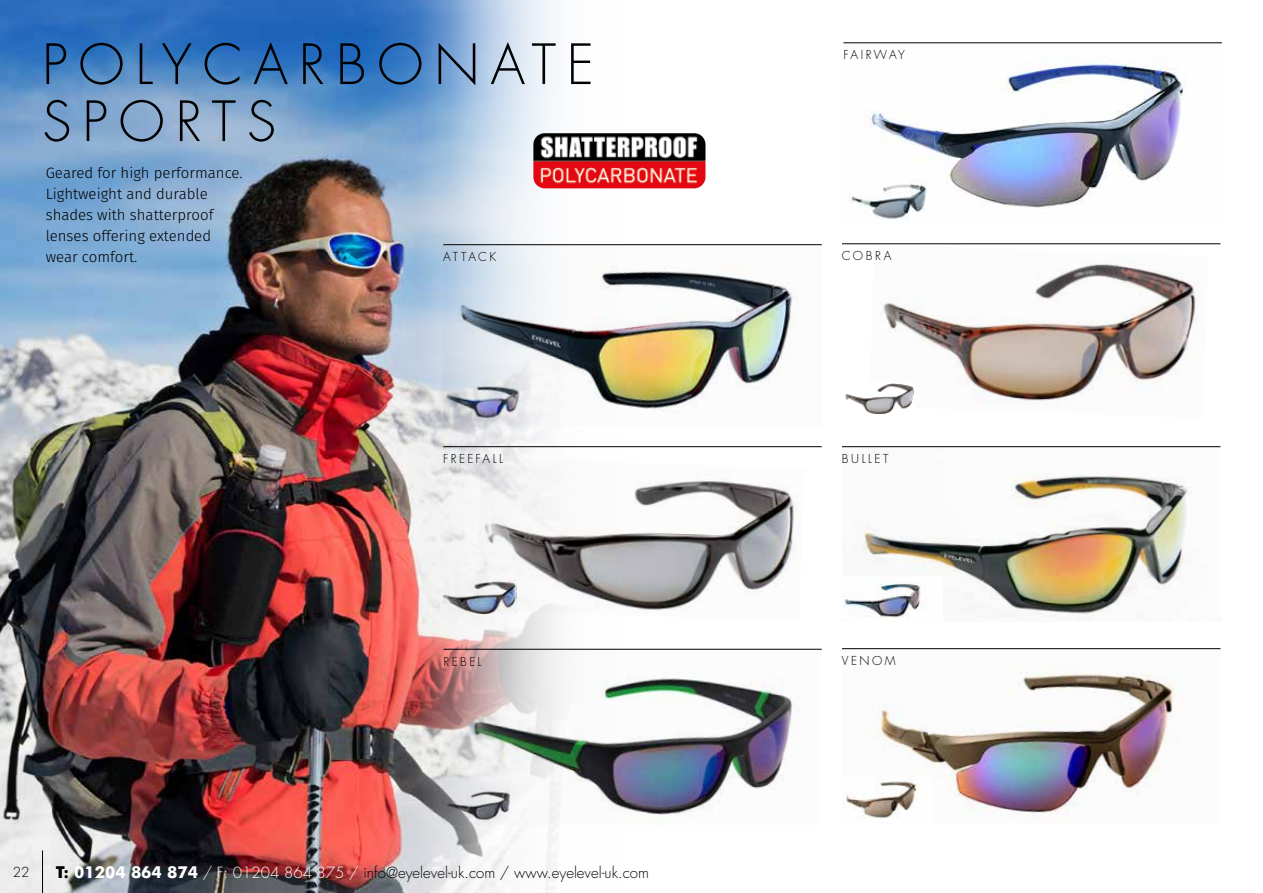
<style>
.page{position:relative;width:1263px;height:893px;background:#fff}
.page>*{position:absolute;margin:0;border:0;box-sizing:border-box;transform-origin:0 0}
.t1{font:300 54px/57px "Futura";letter-spacing:.2em;color:#000}
.t2{font:300 15px/21px "Fira Sans";color:#000}
.t3{font:300 15px "Futura";color:#000}
.t4{font:300 13.5px "Futura";color:#000}
.t5{font:300 12px "Futura";letter-spacing:.2em;color:#000}
.t6{font:300 12px "Futura";letter-spacing:.175em;color:#000}
.s1{font-family:"Futura BT";font-weight:700;font-size:16.5px}
.s2{font-family:"Futura BT";font-weight:700;font-size:16.5px;color:#fff}
.s3{color:#fff}
</style>
<div class="page">
<img style="left:0;top:0;width:339px;height:893px">
<img style="left:339px;top:0;width:300px;height:893px">
<svg style="left:405px;top:0;width:36px;height:893px;background:#b5b6c6"></svg>
<svg style="left:441px;top:0;width:182px;height:893px"></svg>
<img style="left:533px;top:133px;width:172px;height:55px">
<img style="left:842px;top:447px;width:378px;height:172px">
<hr style="left:842px;top:446px;width:378px;height:1px;background:#000">
<img style="left:883px;top:263px;width:317px;height:141px">
<img style="left:845px;top:383px;width:69px;height:31px">
<hr style="left:842px;top:244px;width:378px;height:1px;background:#000">
<img style="left:476px;top:458px;width:323px;height:163px">
<hr style="left:443px;top:446px;width:379px;height:1px;background:#000">
<img style="left:443px;top:580px;width:74px;height:35px">
<hr style="left:443px;top:649px;width:379px;height:1px;background:#000">
<img style="left:442px;top:649px;width:378px;height:175px">
<img style="left:442px;top:787px;width:72px;height:37px">
<img style="left:842px;top:576px;width:100px;height:43px">
<img style="left:842px;top:649px;width:378px;height:167px">
<hr style="left:842px;top:648px;width:378px;height:1px;background:#000">
<img style="left:842px;top:777px;width:89px;height:42px">
<hr style="left:42px;top:850px;width:1px;height:43px;background:#000">
<img style="left:443px;top:245px;width:379px;height:180px">
<hr style="left:443px;top:244px;width:379px;height:1px;background:#000">
<img style="left:436px;top:356px;width:96px;height:72px">
<img style="left:868px;top:59px;width:318px;height:152px">
<img style="left:849px;top:180px;width:82px;height:40px">
<hr style="left:843px;top:43px;width:379px;height:1px;background:#000">
<h1 class="t1" style="left:42px;top:37px;width:553px">POLYCARBONATE<br>SPORTS</h1>
<p class="t2" style="left:46px;top:163px;width:199px">Geared for high performance.<br>Lightweight and durable shades with shatterproof lenses offering extended wear comfort.</p>
<p class="t5" style="left:443px;top:249px;width:54px">ATTACK</p>
<p class="t5" style="left:443px;top:451px;width:61px">FREEFALL</p>
<p class="t6" style="left:843px;top:47px;width:63px">FAIRWAY</p>
<p class="t5" style="left:842px;top:248px;width:51px">COBRA</p>
<p class="t5" style="left:842px;top:451px;width:48px">BULLET</p>
<p class="t5" style="left:443px;top:654px;width:39px">REBEL</p>
<p class="t5" style="left:842px;top:653px;width:55px">VENOM</p>
<p class="t4" style="left:13px;top:863px;width:18px">22</p>
<p class="t3" style="left:56px;top:863px;width:595px"><span class="s1">T:</span> <span class="s2">01204 864 874</span> <span class="s3">/ F: 01204 864 875 /</span> info@eyelevel-uk.com / www.eyelevel-uk.com</p>
</div>
